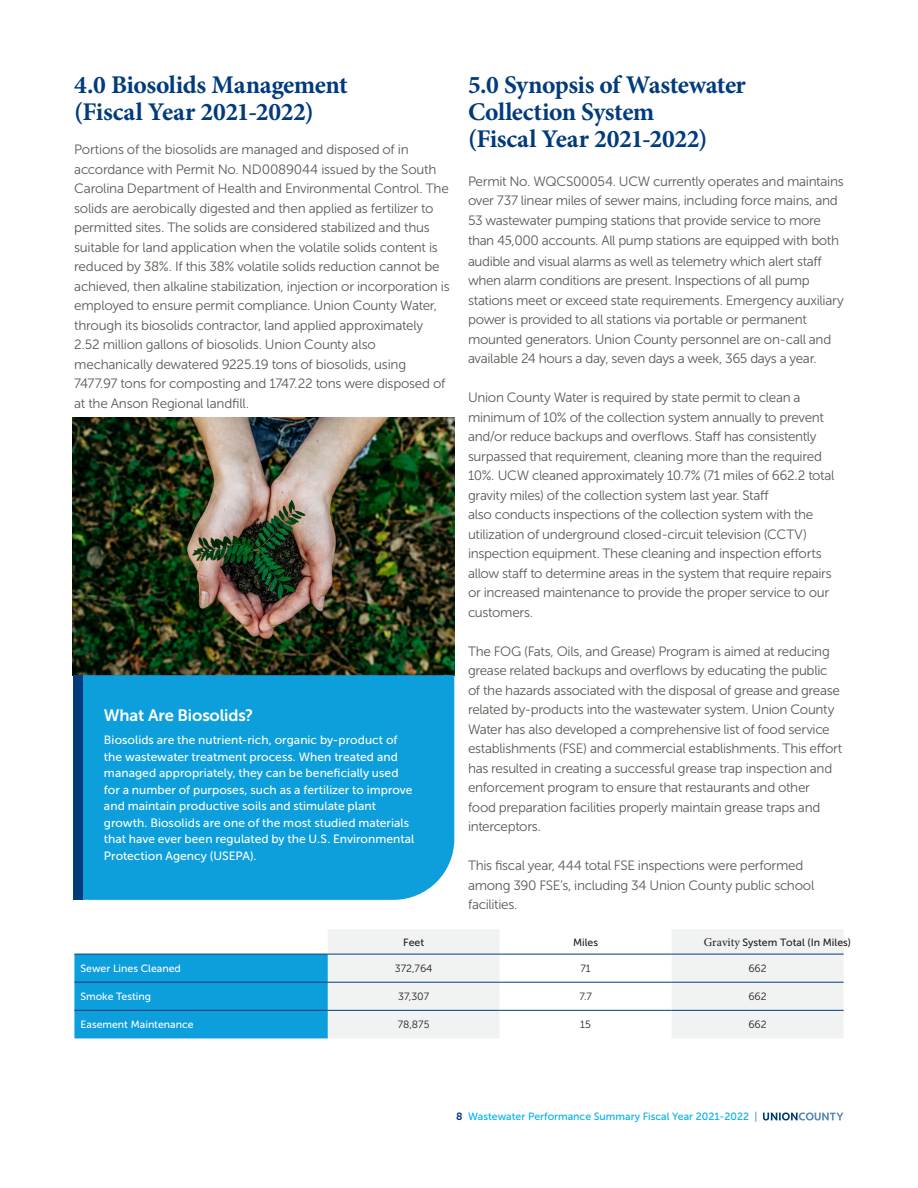
<style>
.page{position:relative;width:918px;height:1188px;background:#fff}
.page>*{position:absolute;margin:0;border:0;box-sizing:border-box;transform-origin:0 0}
.t1{font:700 25.5px/27px "Minion Pro";letter-spacing:-.015em;color:#013b7c}
.Bullets{font:16.5px "Museo Sans 700";letter-spacing:-.01em;color:#fff}
.t2{font:13.5px/19.5px "Museo Sans 300";letter-spacing:-.025em;color:#595b54}
.Bullets-2{font:12px/16.5px "Museo Sans 500";letter-spacing:.005em;color:#fff}
.t3{font:10.5px "Museo Sans 500";color:#00b0e9}
.t4{font:10.5px "Museo Sans 500";color:#fff}
.t5{font:10.5px "Museo Sans 500";color:#231f20}
.t6{font:10.5px "Museo Sans 300";color:#231f20}
.s1{font-family:"Minion Pro";font-size:15px}
.s2{font-family:"Minion Pro";font-size:12px}
.s3{font-family:"Museo Sans 700";color:#013b7c}
.s4{color:#5890c7}
</style>
<div class="page">
<svg style="left:763px;top:1112px;width:81px;height:8px"></svg>
<img style="left:73px;top:417px;width:381px;height:258px">
<div style="left:82px;top:675px;width:372px;height:225px;background:#0c9fdc"></div>
<div style="left:73px;top:675px;width:9px;height:225px;background:#013b7c"></div>
<svg style="left:328px;top:929px;width:516px;height:109px;fill:#f1f2f2"></svg>
<div style="left:74px;top:955px;width:254px;height:83px;background:#0c9fdc"></div>
<hr style="left:74px;top:954px;width:254px;height:1px;background:#013b7c">
<hr style="left:328px;top:954px;width:172px;height:1px;background:#013b7c">
<hr style="left:500px;top:954px;width:172px;height:1px;background:#013b7c">
<hr style="left:672px;top:954px;width:172px;height:1px;background:#013b7c">
<hr style="left:74px;top:982px;width:254px;height:1px;background:#013b7c">
<hr style="left:328px;top:982px;width:172px;height:1px;background:#013b7c">
<hr style="left:500px;top:982px;width:172px;height:1px;background:#013b7c">
<hr style="left:672px;top:982px;width:172px;height:1px;background:#013b7c">
<hr style="left:74px;top:1010px;width:254px;height:1px;background:#013b7c">
<hr style="left:328px;top:1010px;width:172px;height:1px;background:#013b7c">
<hr style="left:500px;top:1010px;width:172px;height:1px;background:#013b7c">
<hr style="left:672px;top:1010px;width:172px;height:1px;background:#013b7c">
<p class="t1" style="left:74px;top:71px;width:275px">4.0 Biosolids Management</p>
<p class="t1" style="left:74px;top:98px;width:241px">(Fiscal Year 2021-2022)</p>
<p class="t2" style="left:74px;top:140px;width:377px">Portions of the biosolids are managed and disposed of in accordance with Permit No. ND0089044 issued by the South Carolina Department of Health and Environmental Control. The solids are aerobically digested and then applied as fertilizer to permitted sites. The solids are considered stabilized and thus suitable for land application when the volatile solids content is reduced by 38%. If this 38% volatile solids reduction cannot be achieved, then alkaline stabilization, injection or incorporation is employed to ensure permit compliance. Union County Water,</p>
<p class="t2" style="left:74px;top:315px;width:373px">through its biosolids contractor, land applied approximately 2.52 million gallons of biosolids. Union County also mechanically dewatered 9225.19 tons of biosolids, using 7477.97 tons for composting and 1747.22 tons were disposed of at the Anson Regional landfill.</p>
<p class="Bullets" style="left:104px;top:706px;width:151px">What Are Biosolids?</p>
<p class="Bullets-2" style="left:104px;top:732px;width:312px">Biosolids are the nutrient-rich, organic by-product of the wastewater treatment process. When treated and managed appropriately, they can be beneficially used for a number of purposes, such as a fertilizer to improve and maintain productive soils and stimulate plant growth. Biosolids are one of the most studied materials that have ever been regulated by the U.S. Environmental Protection Agency (USEPA).</p>
<p class="t1" style="left:468px;top:71px;width:279px">5.0 Synopsis of Wastewater<br>Collection System<br>(Fiscal Year 2021-2022)</p>
<p class="t2" style="left:468px;top:171px;width:377px;line-height:20.1px">Permit No. WQCS00054. UCW currently operates and maintains over 737 linear miles of sewer mains, including force mains, and 53 wastewater pumping stations that provide service to more than 4<span class="s1">5</span>,000 accounts. All pump stations are equipped with both audible and visual alarms as well as telemetry which alert staff</p>
<p class="t2" style="left:468px;top:271px;width:377px">when alarm conditions are present. Inspections of all pump stations meet or exceed state requirements. Emergency auxiliary power is provided to all stations via portable or permanent mounted generators. Union County personnel are on-call and available 24 hours a day, seven days a week, 365 days a year.</p>
<p class="t2" style="left:468px;top:388px;width:368px">Union County Water is required by state permit to clean a minimum of 10% of the collection system annually to prevent and/or reduce backups and overflows. Staff has consistently surpassed that requirement, cleaning more than the required 10%. UCW cleaned approximately 10.7% (71 miles of 662.2 total gravity miles) of the collection system last year. Staff<br>also conducts inspections of the collection system with the utilization of underground closed-circuit television (CCTV) inspection equipment. These cleaning and inspection efforts allow staff to determine areas in the system that require repairs or increased maintenance to provide the proper service to our customers.</p>
<p class="t2" style="left:468px;top:642px;width:376px">The FOG (Fats, Oils, and Grease) Program is aimed at reducing grease related backups and overflows by educating the public of the hazards associated with the disposal of grease and grease related by-products into the wastewater system. Union County Water has also developed a comprehensive list of food service establishments (FSE) and commercial establishments. This effort has resulted in creating a successful grease trap inspection and enforcement program to ensure that restaurants and other<br>food preparation facilities properly maintain grease traps and interceptors.</p>
<p class="t2" style="left:468px;top:856px;width:348px">This fiscal year, 444 total FSE inspections were performed among 390 FSE’s, including 34 Union County public school facilities.</p>
<p class="t5" style="left:403px;top:936px;width:22px">Feet</p>
<p class="t5" style="left:573px;top:936px;width:27px">Miles</p>
<p class="t5" style="left:704px;top:937px;width:149px"><span class="s2">Gravity</span> System Total (In Miles)</p>
<p class="t4" style="left:80px;top:963px;width:102px">Sewer Lines Cleaned</p>
<p class="t6" style="left:395px;top:963px;width:39px">372,764</p>
<p class="t6" style="left:580px;top:963px;width:12px">71</p>
<p class="t6" style="left:748px;top:963px;width:20px">662</p>
<p class="t4" style="left:80px;top:991px;width:72px">Smoke Testing</p>
<p class="t6" style="left:398px;top:991px;width:33px">37,307</p>
<p class="t6" style="left:579px;top:991px;width:14px">7.7</p>
<p class="t6" style="left:748px;top:991px;width:20px">662</p>
<p class="t4" style="left:80px;top:1019px;width:115px">Easement Maintenance</p>
<p class="t6" style="left:398px;top:1019px;width:33px">78,875</p>
<p class="t6" style="left:580px;top:1019px;width:12px">15</p>
<p class="t6" style="left:748px;top:1019px;width:20px">662</p>
<p class="t3" style="left:456px;top:1111px;width:303px"><span class="s3">8</span> Wastewater Performance Summary Fiscal Year 2021-2022 <span class="s4">|</span></p>
</div>
